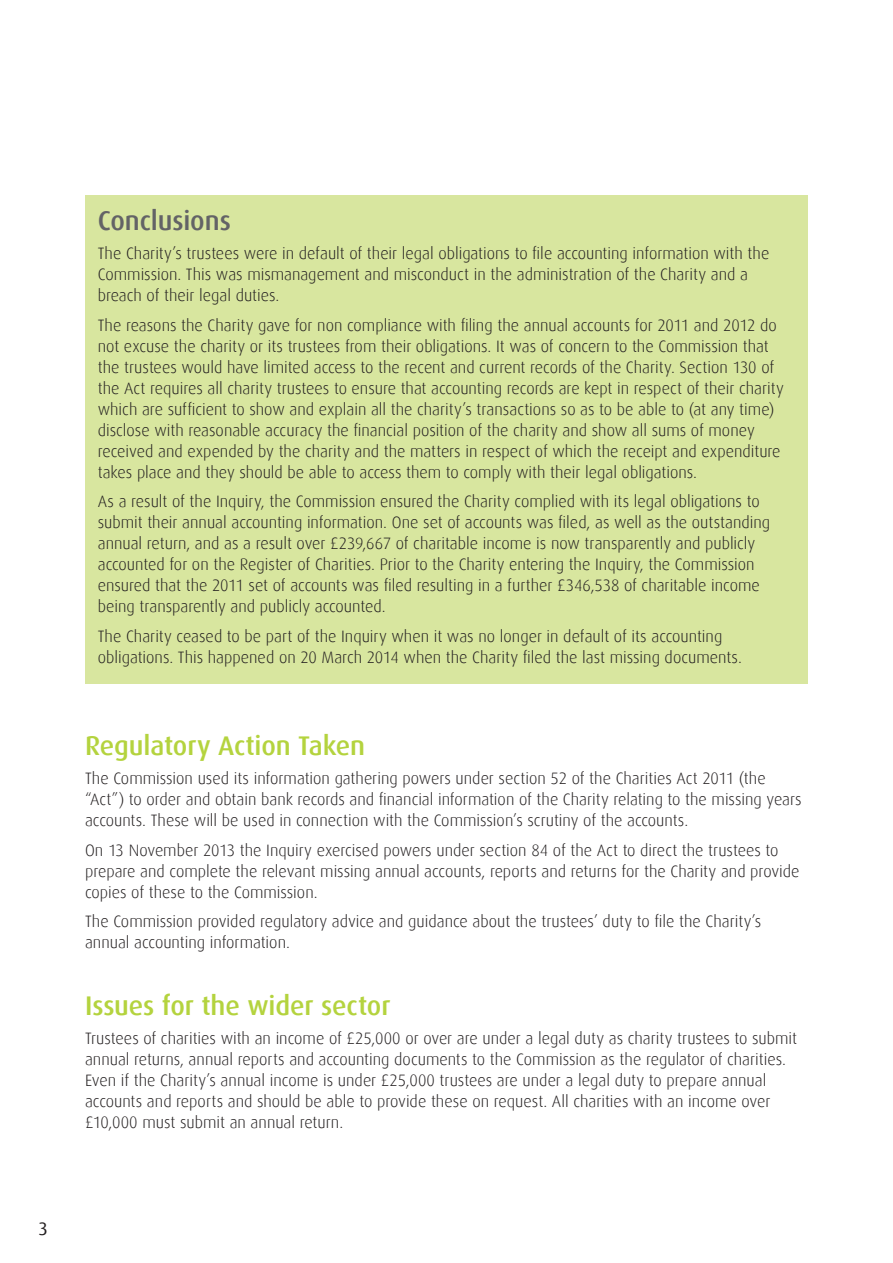
<style>
.page{position:relative;width:893px;height:1263px;background:#fff}
.page>*{position:absolute;margin:0;border:0;box-sizing:border-box;transform-origin:0 0}
.t1{font:500 27px "Dax";letter-spacing:-.005em;color:#b4d33e}
.t2{font:500 27px "Dax";letter-spacing:-.005em;color:#636366}
.t3{font:18px "Dax";color:#231f20}
.t4{font:300 16.5px/21px "Dax";color:#231f20}
</style>
<div class="page">
<div style="left:85px;top:196px;width:723px;height:488px;background:#d8e69f"></div>
<p class="t3" style="left:38px;top:1218px;width:11px">3</p>
<h1 class="t2" style="left:98px;top:205px;width:135px">Conclusions</h1>
<p class="t4" style="left:98px;top:243px;width:673px">The Charity’s trustees were in default of their legal obligations to file accounting information with the<br>Commission. This was mismanagement and misconduct in the administration of the Charity and a breach of their legal duties.</p>
<p class="t4" style="left:98px;top:315px;width:688px">The reasons the Charity gave for non compliance with filing the annual accounts for 2011 and 2012 do not excuse the charity or its trustees from their obligations. It was of concern to the Commission that the trustees would have limited access to the recent and current records of the Charity. Section 130 of the Act requires all charity trustees to ensure that accounting records are kept in respect of their charity which are sufficient to show and explain all the charity’s transactions so as to be able to (at any time) disclose with reasonable accuracy the financial position of the charity and show all sums of money received and expended by the charity and the matters in respect of which the receipt and expenditure takes place and they should be able to access them to comply with their legal obligations.</p>
<p class="t4" style="left:98px;top:491px;width:674px">As a result of the Inquiry, the Commission ensured the Charity complied with its legal obligations to submit their annual accounting information. One set of accounts was filed, as well as the outstanding annual return, and as a result over £239,667 of charitable income is now transparently and publicly accounted for on the Register of Charities. Prior to the Charity entering the Inquiry, the Commission ensured that the 2011 set of accounts was filed resulting in a further £346,538 of charitable income being transparently and publicly accounted.</p>
<p class="t4" style="left:98px;top:626px;width:646px">The Charity ceased to be part of the Inquiry when it was no longer in default of its accounting obligations. This happened on 20 March 2014 when the Charity filed the last missing documents.</p>
<h1 class="t1" style="left:85px;top:730px;width:282px">Regulatory Action Taken</h1>
<p class="t4" style="left:85px;top:768px;width:718px">The Commission used its information gathering powers under section 52 of the Charities Act 2011 (the “Act”) to order and obtain bank records and financial information of the Charity relating to the missing years accounts. These will be used in connection with the Commission’s scrutiny of the accounts.</p>
<p class="t4" style="left:85px;top:839px;width:716px">On 13 November 2013 the Inquiry exercised powers under section 84 of the Act to direct the trustees to prepare and complete the relevant missing annual accounts, reports and returns for the Charity and provide copies of these to the Commission.</p>
<p class="t4" style="left:85px;top:911px;width:678px">The Commission provided regulatory advice and guidance about the trustees’ duty to file the Charity’s annual accounting information.</p>
<h1 class="t1" style="left:85px;top:990px;width:307px">Issues for the wider sector</h1>
<p class="t4" style="left:85px;top:1028px;width:714px">Trustees of charities with an income of £25,000 or over are under a legal duty as charity trustees to submit annual returns, annual reports and accounting documents to the Commission as the regulator of charities.<br>Even if the Charity’s annual income is under £25,000 trustees are under a legal duty to prepare annual accounts and reports and should be able to provide these on request. All charities with an income over £10,000 must submit an annual return.</p>
</div>
